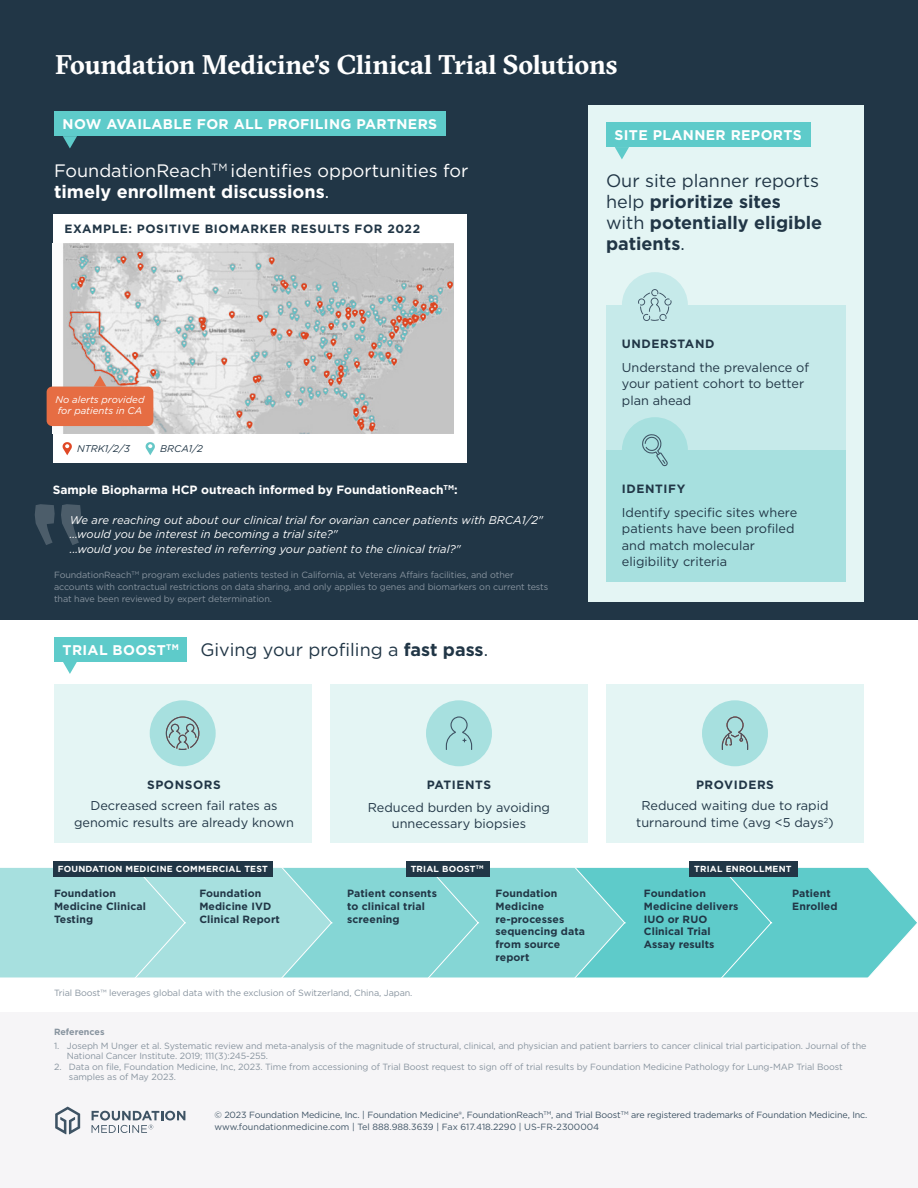
<style>
.page{position:relative;width:918px;height:1188px;background:#fff}
.page>*{position:absolute;margin:0;border:0;box-sizing:border-box;transform-origin:0 0}
.t1{font:700 27px "GT Sectra";letter-spacing:-.005em;color:#fff}
.t2{font:700 18px/21px "Gotham";color:#213646}
.t3{font:18px/21px "Gotham";color:#fff}
.t4{font:18px "Gotham";color:#213646}
.t5{font:700 14.1px "Gotham";letter-spacing:.025em;color:#fff}
.t6{font:12.75px/16.5px "Gotham";color:#213646;text-align:center}
.t7{font:700 12px "Gotham";letter-spacing:.05em;color:#213646}
.t8{font:700 12px "Gotham";color:#fff}
.t9{font:italic 11.25px "Gotham";color:#fff}
.t10{font:700 10.5px/12.8px "Gotham";letter-spacing:.01em;color:#213646}
.t11{font:italic 9.75px/11.2px "Gotham";color:#fff}
.t12{font:italic 9.75px "Gotham";color:#213646}
.t13{font:9px/10.5px "Gotham";letter-spacing:-.01em;color:#88949f}
.t14{font:9px/12px "Gotham";letter-spacing:-.015em;color:#3e5364}
.t15{font:700 9px "Gotham";color:#88949f}
.t16{font:700 8.85px "Gotham";letter-spacing:.025em;color:#fff}
.s1{font-weight:700}
.s2{font-weight:400}
</style>
<div class="page">
<div style="left:0;top:1012px;width:918px;height:176px;background:#f6f5f7"></div>
<div style="left:0;top:0;width:918px;height:620px;background:#213646"></div>
<div style="left:588px;top:105px;width:276px;height:497px;background:#e4f5f4"></div>
<svg style="left:55px;top:1107px;width:25px;height:27px"></svg>
<svg style="left:92px;top:1111px;width:93px;height:22px"></svg>
<svg style="left:0;top:867px;width:917px;height:111px;background:#88d7d6"></svg>
<div style="left:54px;top:685px;width:258px;height:158px;background:#e4f5f4"></div>
<div style="left:150px;top:700px;width:66px;height:66px;background:#a7e0df;border-radius:50%"></div>
<div style="left:330px;top:685px;width:258px;height:158px;background:#e4f5f4"></div>
<div style="left:426px;top:700px;width:66px;height:66px;background:#a7e0df;border-radius:50%"></div>
<div style="left:606px;top:685px;width:258px;height:158px;background:#e4f5f4"></div>
<div style="left:702px;top:700px;width:66px;height:66px;background:#a7e0df;border-radius:50%"></div>
<svg style="left:63px;top:136px;width:14px;height:12px"></svg>
<div style="left:54px;top:111px;width:392px;height:25px;background:#5ecbca"></div>
<div style="left:53px;top:215px;width:414px;height:248px;background:#fff"></div>
<div style="left:53px;top:861px;width:220px;height:16px;background:#213646"></div>
<div style="left:406px;top:861px;width:84px;height:16px;background:#213646"></div>
<div style="left:690px;top:861px;width:108px;height:16px;background:#213646"></div>
<svg style="left:615px;top:147px;width:14px;height:12px"></svg>
<div style="left:606px;top:122px;width:204px;height:25px;background:#5ecbca"></div>
<div style="left:606px;top:305px;width:240px;height:145px;background:#c6eaea"></div>
<div style="left:622px;top:272px;width:66px;height:66px;background:#c6eaea;border-radius:50%"></div>
<div style="left:606px;top:450px;width:240px;height:132px;background:#a7e0df"></div>
<div style="left:622px;top:417px;width:66px;height:66px;background:#a7e0df;border-radius:50%"></div>
<svg style="left:63px;top:662px;width:14px;height:12px"></svg>
<div style="left:54px;top:637px;width:132px;height:25px;background:#5ecbca"></div>
<img style="left:53px;top:243px;width:401px;height:190px">
<svg style="left:63px;top:442px;width:9px;height:13px"></svg>
<svg style="left:146px;top:442px;width:9px;height:13px"></svg>
<div style="left:47px;top:387px;width:106px;height:39px;background:#e66d43;border-radius:5px"></div>
<svg style="left:94px;top:375px;width:12px;height:12px"></svg>
<svg style="left:35px;top:504px;width:46px;height:41px"></svg>
<svg style="left:166px;top:716px;width:33px;height:34px"></svg>
<svg style="left:446px;top:716px;width:26px;height:34px"></svg>
<svg style="left:722px;top:716px;width:26px;height:34px"></svg>
<svg style="left:642px;top:434px;width:26px;height:32px"></svg>
<svg style="left:638px;top:289px;width:34px;height:32px"></svg>
<p class="t1" style="left:55px;top:47px;width:564px">Foundation Medicine's Clinical Trial Solutions</p>
<p class="t5" style="left:63px;top:115px;width:376px">NOW AVAILABLE FOR ALL PROFILING PARTNERS</p>
<p class="t3" style="left:54px;top:160px;width:416px">FoundationReach<sup>TM</sup> identifies opportunities for <span class="s1">timely enrollment discussions</span>.</p>
<p class="t7" style="left:64px;top:221px;width:357px">EXAMPLE: POSITIVE BIOMARKER RESULTS FOR 2022</p>
<p class="t11" style="left:55px;top:394px;width:90px">No alerts provided for patients in CA</p>
<p class="t12" style="left:77px;top:442px;width:54px">NTRK1/2/3</p>
<p class="t12" style="left:160px;top:442px;width:44px">BRCA1/2</p>
<p class="t8" style="left:53px;top:482px;width:407px">Sample Biopharma HCP outreach informed by FoundationReach<sup>TM</sup>:</p>
<p class="t9" style="left:70px;top:513px;width:475px">We are reaching out about our clinical trial for ovarian cancer patients with BRCA1/2"</p>
<p class="t9" style="left:70px;top:527px;width:269px">…would you be interest in becoming a trial site?"</p>
<p class="t9" style="left:70px;top:542px;width:392px">...would you be interested in referring your patient to the clinical trial?"</p>
<p class="t13" style="left:54px;top:568px;width:496px;line-height:12px">FoundationReach<sup>TM</sup> program excludes patients tested in California, at Veterans Affairs facilities, and other accounts with contractual restrictions on data sharing, and only applies to genes and biomarkers on current tests that have been reviewed by expert determination.</p>
<p class="t5" style="left:63px;top:640px;width:118px">TRIAL BOOST<sup>TM</sup></p>
<p class="t4" style="left:200px;top:638px;width:289px">Giving your profiling a <span class="s1">fast pass</span>.</p>
<p class="t7" style="left:147px;top:777px;width:75px">SPONSORS</p>
<p class="t6" style="left:74px;top:797px;width:221px">Decreased screen fail rates as genomic results are already known</p>
<p class="t7" style="left:427px;top:777px;width:66px">PATIENTS</p>
<p class="t6" style="left:368px;top:799px;width:184px">Reduced burden by avoiding unnecessary biopsies</p>
<p class="t5" style="left:615px;top:126px;width:189px">SITE PLANNER REPORTS</p>
<p class="t2" style="left:606px;top:170px;width:218px"><span class="s2">Our site planner reports help</span> prioritize sites <span class="s2">with</span> potentially eligible patients<span class="s2">.</span></p>
<p class="t7" style="left:622px;top:336px;width:94px">UNDERSTAND</p>
<p class="t6" style="left:622px;top:359px;width:189px;text-align:left">Understand the prevalence of your patient cohort to better plan ahead</p>
<p class="t7" style="left:622px;top:481px;width:65px">IDENTIFY</p>
<p class="t6" style="left:622px;top:504px;width:177px;text-align:left">Identify specific sites where patients have been profiled and match molecular eligibility criteria</p>
<p class="t7" style="left:696px;top:777px;width:79px">PROVIDERS</p>
<p class="t6" style="left:636px;top:797px;width:199px">Reduced waiting due to rapid turnaround time (avg &lt;5 days<sup>2</sup>)</p>
<p class="t16" style="left:411px;top:863px;width:75px">TRIAL BOOST<sup>TM</sup></p>
<p class="t16" style="left:58px;top:863px;width:212px">FOUNDATION MEDICINE COMMERCIAL TEST</p>
<p class="t10" style="left:199px;top:887px;width:82px">Foundation<br>Medicine IVD<br>Clinical Report</p>
<p class="t10" style="left:347px;top:887px;width:91px">Patient consents to clinical trial screening</p>
<p class="t10" style="left:54px;top:887px;width:93px">Foundation<br>Medicine Clinical<br>Testing</p>
<p class="t16" style="left:694px;top:863px;width:99px">TRIAL ENROLLMENT</p>
<p class="t10" style="left:495px;top:887px;width:91px">Foundation<br>Medicine re-processes sequencing data from source report</p>
<p class="t10" style="left:644px;top:887px;width:96px">Foundation<br>Medicine delivers<br>IUO or RUO<br>Clinical Trial<br>Assay results</p>
<p class="t10" style="left:792px;top:887px;width:47px">Patient<br>Enrolled</p>
<p class="t13" style="left:54px;top:987px;width:360px">Trial Boost™ leverages global data with the exclusion of Switzerland, China, Japan.</p>
<p class="t15" style="left:54px;top:1026px;width:52px">References</p>
<p class="t13" style="left:67px;top:1040px;width:801px;text-indent:-13px">1. Joseph M Unger et al. Systematic review and meta-analysis of the magnitude of structural, clinical, and physician and patient barriers to cancer clinical trial participation. Journal of the<br>National Cancer Institute. 2019; 111(3):245-255.</p>
<p class="t13" style="left:69px;top:1061px;width:775px;text-indent:-15px">2. Data on file, Foundation Medicine, Inc, 2023. Time from accessioning of Trial Boost request to sign off of trial results by Foundation Medicine Pathology for Lung-MAP Trial Boost samples as of May 2023.</p>
<p class="t14" style="left:214px;top:1108px;width:654px">© 2023 Foundation Medicine, Inc. | Foundation Medicine®, FoundationReach<sup>TM</sup>, and Trial Boost<sup>TM</sup> are registered trademarks of Foundation Medicine, Inc. www.foundationmedicine.com | Tel 888.988.3639 | Fax 617.418.2290 | US-FR-2300004</p>
</div>
